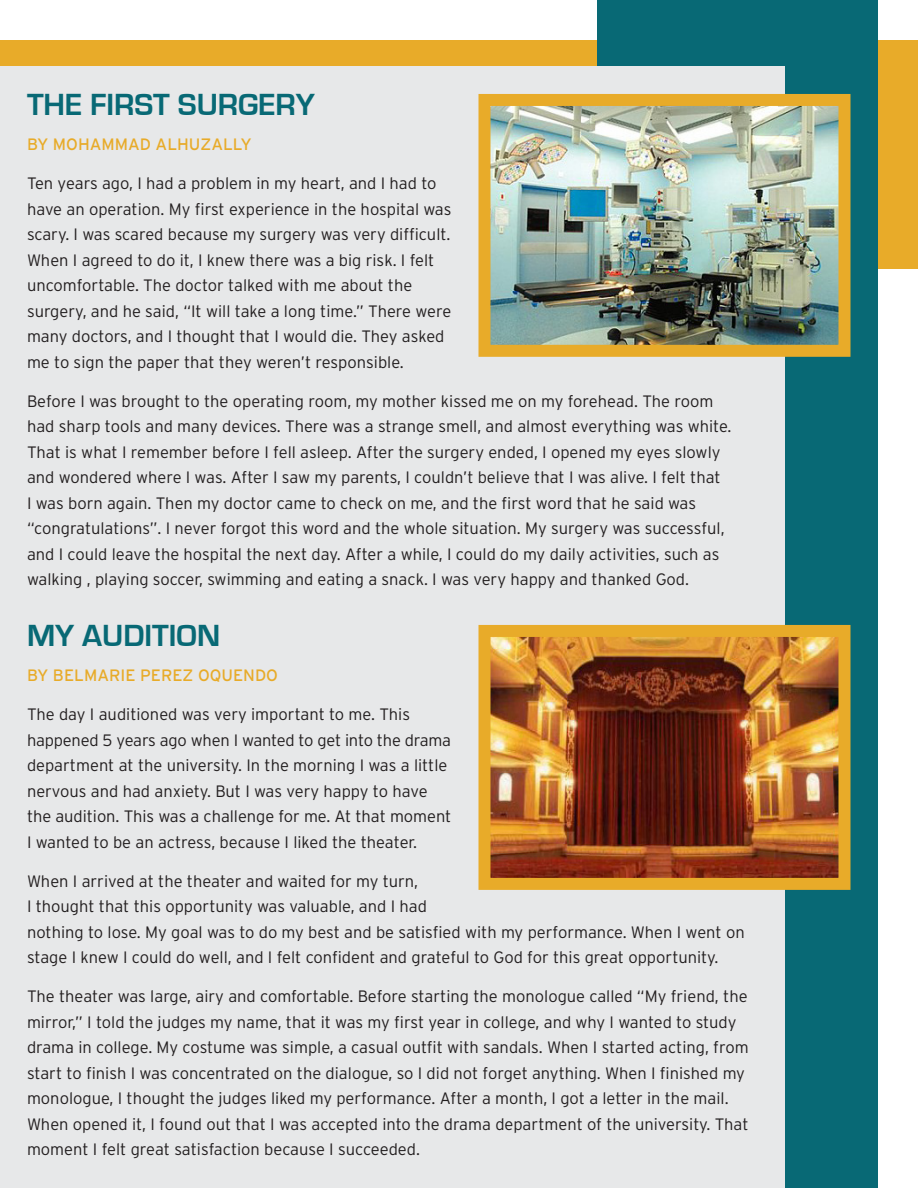
<style>
.page{position:relative;width:918px;height:1188px;background:#fff}
.page>*{position:absolute;margin:0;border:0;box-sizing:border-box;transform-origin:0 0}
.t1{font:700 31.5px "Eurostile";color:#086975}
.t2{font:300 16.5px/25.5px "Interstate";color:#231f20}
.t3{font:16.5px "Interstate";color:#e8ab29}
</style>
<div class="page">
<div style="left:0;top:40px;width:918px;height:229px;background:#e8ab29"></div>
<div style="left:597px;top:1px;width:281px;height:1187px;background:#086975"></div>
<div style="left:0;top:67px;width:784px;height:1121px;background:#e7e8e9"></div>
<img style="left:491px;top:107px;width:346px;height:237px">
<div style="left:478px;top:94px;width:372px;height:263px;border:12px solid #e8ab29"></div>
<img style="left:491px;top:638px;width:346px;height:239px">
<div style="left:478px;top:625px;width:372px;height:265px;border:12px solid #e8ab29"></div>
<p class="t1" style="left:27px;top:87px;width:290px">THE FIRST SURGERY</p>
<p class="t3" style="left:27px;top:134px;width:226px">BY MOHAMMAD ALHUZALLY</p>
<p class="t2" style="left:27px;top:170px;width:426px">Ten years ago, I had a problem in my heart, and I had to have an operation. My first experience in the hospital was scary. I was scared because my surgery was very difficult.<br>When I agreed to do it, I knew there was a big risk. I felt uncomfortable. The doctor talked with me about the surgery, and he said, “It will take a long time.” There were many doctors, and I thought that I would die. They asked me to sign the paper that they weren’t responsible.</p>
<p class="t2" style="left:27px;top:388px;width:706px">Before I was brought to the operating room, my mother kissed me on my forehead. The room had sharp tools and many devices. There was a strange smell, and almost everything was white.<br>That is what I remember before I fell asleep. After the surgery ended, I opened my eyes slowly and wondered where I was. After I saw my parents, I couldn’t believe that I was alive. I felt that<br>I was born again. Then my doctor came to check on me, and the first word that he said was “congratulations”. I never forgot this word and the whole situation. My surgery was successful, and I could leave the hospital the next day. After a while, I could do my daily activities, such as walking , playing soccer, swimming and eating a snack. I was very happy and thanked God.</p>
<p class="t1" style="left:27px;top:619px;width:195px">MY AUDITION</p>
<p class="t3" style="left:27px;top:665px;width:252px">BY BELMARIE PEREZ OQUENDO</p>
<p class="t2" style="left:27px;top:701px;width:426px">The day I auditioned was very important to me. This happened 5 years ago when I wanted to get into the drama department at the university. In the morning I was a little nervous and had anxiety. But I was very happy to have the audition. This was a challenge for me. At that moment I wanted to be an actress, because I liked the theater.</p>
<p class="t2" style="left:27px;top:868px;width:719px">When I arrived at the theater and waited for my turn,<br>I thought that this opportunity was valuable, and I had<br>nothing to lose. My goal was to do my best and be satisfied with my performance. When I went on stage I knew I could do well, and I felt confident and grateful to God for this great opportunity.</p>
<p class="t2" style="left:27px;top:983px;width:723px">The theater was large, airy and comfortable. Before starting the monologue called “My friend, the mirror,” I told the judges my name, that it was my first year in college, and why I wanted to study drama in college. My costume was simple, a casual outfit with sandals. When I started acting, from start to finish I was concentrated on the dialogue, so I did not forget anything. When I finished my monologue, I thought the judges liked my performance. After a month, I got a letter in the mail.<br>When opened it, I found out that I was accepted into the drama department of the university. That moment I felt great satisfaction because I succeeded.</p>
</div>
